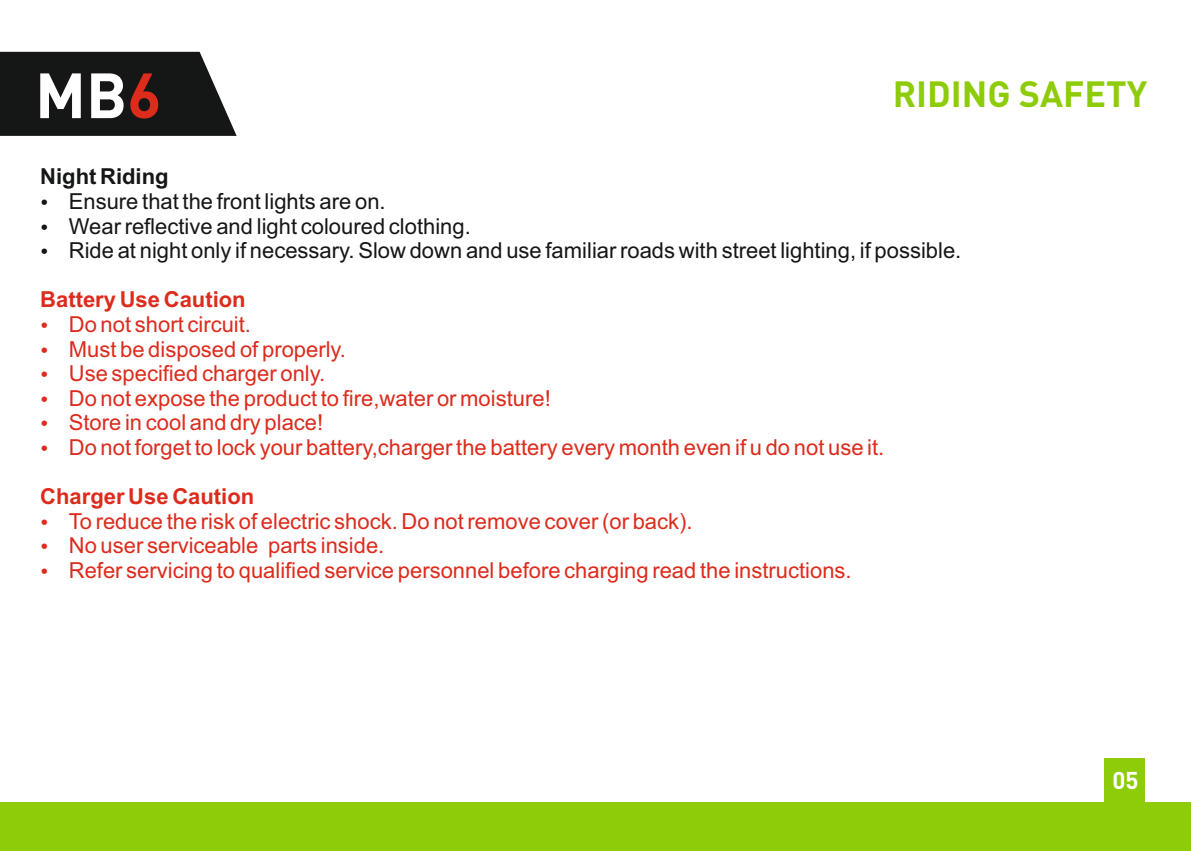
<style>
.page{position:relative;width:1191px;height:851px;background:#fff}
.page>*{position:absolute;margin:0;border:0;box-sizing:border-box;transform-origin:0 0}
.t1{font:700 62.8px "DIN Pro";color:#fff}
.t2{font:700 36px "DIN Pro";color:#8ecc09}
.t3{font:700 24px "DIN Pro";color:#fff}
.t4{font:22px/24.6px "Arial";color:#dd2b1c}
.t5{font:22px "Arial";color:#151616}
.t6{font:700 22px "Arial";color:#dd2b1c}
.t7{font:700 22px "Arial";color:#151616}
.s1{color:#dd2b1c}
</style>
<div class="page">
<div style="left:0;top:802px;width:1191px;height:48px;background:#8ecc09"></div>
<div style="left:1104px;top:758px;width:40px;height:44px;background:#8ecc09"></div>
<svg style="left:0;top:52px;width:237px;height:84px;background:#272828"></svg>
<h1 class="t1" style="left:35px;top:70px;width:128px">MB<span class="s1">6</span></h1>
<p class="t7" style="left:40px;top:168px;width:130px">Night Riding</p>
<p class="t5" style="left:69px;top:193px;width:318px">Ensure that the front lights are on.</p>
<p class="t5" style="left:69px;top:217px;width:403px">Wear reflective and light coloured clothing.</p>
<h2 class="t2" style="left:892px;top:79px;width:256px">RIDING SAFETY</h2>
<p class="t5" style="left:69px;top:242px;width:894px">Ride at night only if necessary. Slow down and use familiar roads with street lighting, if possible.</p>
<p class="t6" style="left:40px;top:291px;width:207px">Battery Use Caution</p>
<p class="t4" style="left:69px;top:338px;width:279px">Must be disposed of properly.<br>Use specified charger only.</p>
<p class="t4" style="left:69px;top:314px;width:184px">Do not short circuit.</p>
<p class="t4" style="left:69px;top:388px;width:483px">Do not expose the product to fire,water or moisture!</p>
<p class="t4" style="left:69px;top:412px;width:256px">Store in cool and dry place!</p>
<p class="t4" style="left:69px;top:437px;width:817px">Do not forget to lock your battery,charger the battery every month even if u do not use it.</p>
<p class="t6" style="left:40px;top:488px;width:215px">Charger Use Caution</p>
<p class="t4" style="left:69px;top:510px;width:625px">To reduce the risk of electric shock. Do not remove cover (or back).</p>
<p class="t4" style="left:69px;top:535px;width:784px">No user serviceable parts inside.<br>Refer servicing to qualified service personnel before charging read the instructions.</p>
<p class="t3" style="left:1112px;top:770px;width:28px">05</p>
</div>
